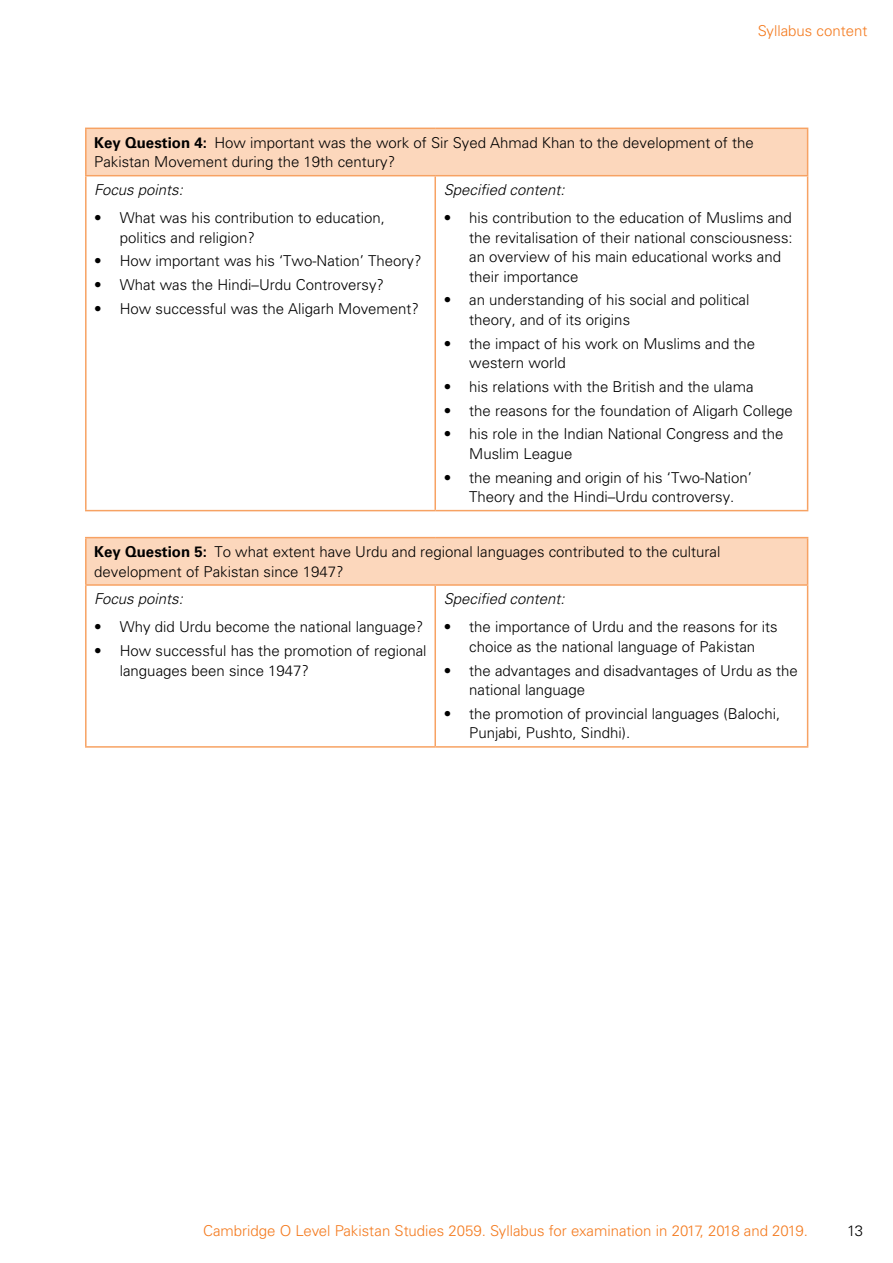
<style>
.page{position:relative;width:893px;height:1263px;background:#fff}
.page>*{position:absolute;margin:0;border:0;box-sizing:border-box;transform-origin:0 0}
.t1{font:300 15px/19.5px "Univers LT Std";color:#000}
.t2{font:300 15px "Univers LT Std";color:#f47b20}
.t3{font:italic 300 15px "Univers LT Std";color:#000}
.s1{font-weight:700}
</style>
<div class="page">
<div style="left:86px;top:128px;width:722px;height:48px;background:#fcd7bc"></div>
<hr style="left:85px;top:510px;width:350px;height:1px;background:#f7a263">
<hr style="left:85px;top:175px;width:350px;height:1px;background:#f7a263">
<hr style="left:85px;top:176px;width:2px;height:334px;background:#f7a263">
<hr style="left:435px;top:175px;width:373px;height:1px;background:#f7a263">
<hr style="left:434px;top:176px;width:2px;height:334px;background:#f7a263">
<hr style="left:807px;top:176px;width:1px;height:334px;background:#f7a263">
<hr style="left:435px;top:510px;width:373px;height:1px;background:#f7a263">
<hr style="left:85px;top:128px;width:350px;height:1px;background:#f7a263">
<hr style="left:85px;top:129px;width:2px;height:46px;background:#f7a263">
<hr style="left:435px;top:128px;width:373px;height:1px;background:#f7a263">
<hr style="left:807px;top:129px;width:1px;height:46px;background:#f7a263">
<div style="left:86px;top:538px;width:722px;height:47px;background:#fcd7bc"></div>
<hr style="left:85px;top:746px;width:350px;height:2px;background:#f7a263">
<hr style="left:85px;top:584px;width:350px;height:2px;background:#f7a263">
<hr style="left:85px;top:586px;width:2px;height:160px;background:#f7a263">
<hr style="left:435px;top:584px;width:373px;height:2px;background:#f7a263">
<hr style="left:434px;top:586px;width:2px;height:160px;background:#f7a263">
<hr style="left:807px;top:586px;width:1px;height:160px;background:#f7a263">
<hr style="left:435px;top:746px;width:373px;height:2px;background:#f7a263">
<hr style="left:85px;top:537px;width:350px;height:1px;background:#f7a263">
<hr style="left:85px;top:538px;width:2px;height:46px;background:#f7a263">
<hr style="left:435px;top:537px;width:373px;height:1px;background:#f7a263">
<hr style="left:807px;top:538px;width:1px;height:46px;background:#f7a263">
<p class="t2" style="left:758px;top:22px;width:111px">Syllabus content</p>
<p class="t1" style="left:94px;top:133px;width:661px"><span class="s1">Key Question 4:</span> How important was the work of Sir Syed Ahmad Khan to the development of the<br>Pakistan Movement during the 19th century?</p>
<p class="t3" style="left:94px;top:181px;width:90px">Focus points:</p>
<p class="t1" style="left:120px;top:208px;width:267px;text-indent:-26px">• What was his contribution to education, politics and religion?</p>
<p class="t1" style="left:94px;top:251px;width:329px">• How important was his ‘Two-Nation’ Theory?</p>
<p class="t1" style="left:94px;top:275px;width:291px">• What was the Hindi–Urdu Controversy?</p>
<p class="t1" style="left:94px;top:299px;width:326px">• How successful was the Aligarh Movement?</p>
<p class="t3" style="left:444px;top:181px;width:122px">Specified content:</p>
<p class="t1" style="left:469px;top:208px;width:325px;text-indent:-26px">• his contribution to the education of Muslims and the revitalisation of their national consciousness: an overview of his main educational works and their importance</p>
<p class="t1" style="left:469px;top:290px;width:282px;text-indent:-26px">• an understanding of his social and political theory, and of its origins</p>
<p class="t1" style="left:469px;top:333px;width:287px;text-indent:-26px">• the impact of his work on Muslims and the western world</p>
<p class="t1" style="left:444px;top:377px;width:311px">• his relations with the British and the ulama</p>
<p class="t1" style="left:444px;top:400px;width:350px">• the reasons for the foundation of Aligarh College</p>
<p class="t1" style="left:469px;top:424px;width:316px;text-indent:-26px">• his role in the Indian National Congress and the<br>Muslim League</p>
<p class="t1" style="left:444px;top:467px;width:310px;text-align:center">• the meaning and origin of his ‘Two-Nation’<br>Theory and the Hindi–Urdu controversy.</p>
<p class="t1" style="left:94px;top:542px;width:628px"><span class="s1">Key Question 5:</span> To what extent have Urdu and regional languages contributed to the cultural development of Pakistan since 1947?</p>
<p class="t3" style="left:94px;top:590px;width:90px">Focus points:</p>
<p class="t1" style="left:94px;top:617px;width:330px">• Why did Urdu become the national language?</p>
<p class="t1" style="left:120px;top:641px;width:308px;text-indent:-26px">• How successful has the promotion of regional languages been since 1947?</p>
<p class="t3" style="left:444px;top:590px;width:122px">Specified content:</p>
<p class="t1" style="left:444px;top:617px;width:335px;text-align:center">• the importance of Urdu and the reasons for its choice as the national language of Pakistan</p>
<p class="t1" style="left:469px;top:660px;width:330px;text-indent:-26px">• the advantages and disadvantages of Urdu as the national language</p>
<p class="t1" style="left:469px;top:704px;width:312px;text-indent:-26px">• the promotion of provincial languages (Balochi,<br>Punjabi, Pushto, Sindhi).</p>
<p class="t2" style="left:203px;top:1221px;width:606px">Cambridge O Level Pakistan Studies 2059. Syllabus for examination in 2017, 2018 and 2019.</p>
<p class="t1" style="left:847px;top:1220px;width:17px">13</p>
</div>
